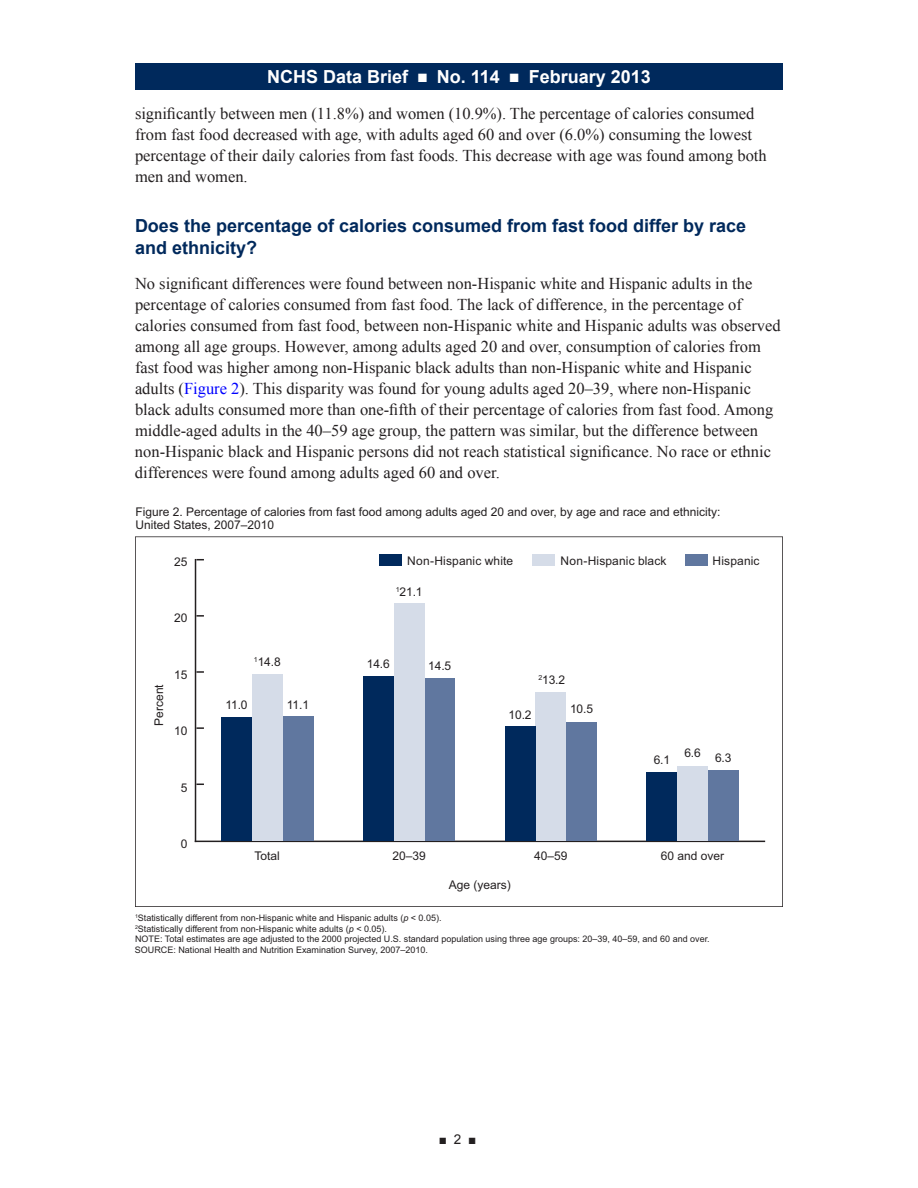
<style>
.page{position:relative;width:918px;height:1188px;background:#fff}
.page>*{position:absolute;margin:0;border:0;box-sizing:border-box;transform-origin:0 0}
.Heading_1{font:700 18px/22.5px "Arial";color:#00295c}
.t1{font:700 18px "Arial";color:#fff}
.t2{font:16.5px/21px "Times New Roman";color:#231f20}
.t3{font:13.5px "Arial";color:#231f20}
.t4{font:12px/13.5px "Arial";color:#231f20}
.t5{font:9px/10.5px "Arial";color:#231f20}
.s1{color:#00f}
.s2{font-style:italic}
</style>
<div class="page">
<div style="left:135px;top:63px;width:648px;height:27px;background:#00295c"></div>
<svg style="left:135px;top:536px;width:648px;height:371px"></svg>
<div style="left:379px;top:554px;width:23px;height:11px;background:#00295c"></div>
<svg style="left:196px;top:727px;width:8px;height:2px"></svg>
<svg style="left:196px;top:671px;width:8px;height:2px"></svg>
<svg style="left:196px;top:615px;width:8px;height:2px"></svg>
<div style="left:283px;top:716px;width:30px;height:125px;background:#60779f"></div>
<div style="left:424px;top:678px;width:31px;height:163px;background:#60779f"></div>
<div style="left:566px;top:723px;width:31px;height:118px;background:#60779f"></div>
<div style="left:708px;top:770px;width:31px;height:71px;background:#60779f"></div>
<div style="left:252px;top:674px;width:31px;height:167px;background:#d5dce8"></div>
<div style="left:394px;top:604px;width:30px;height:237px;background:#d5dce8"></div>
<div style="left:535px;top:692px;width:31px;height:149px;background:#d5dce8"></div>
<div style="left:677px;top:766px;width:31px;height:75px;background:#d5dce8"></div>
<div style="left:221px;top:717px;width:31px;height:124px;background:#00295c"></div>
<div style="left:363px;top:676px;width:31px;height:165px;background:#00295c"></div>
<div style="left:505px;top:726px;width:30px;height:115px;background:#00295c"></div>
<div style="left:647px;top:772px;width:30px;height:69px;background:#00295c"></div>
<p class="t1" style="left:267px;top:65px;width:385px">NCHS Data Brief ■ No. 114 ■ February 2013</p>
<p class="t2" style="left:135px;top:103px;width:633px">significantly between men (11.8%) and women (10.9%). The percentage of calories consumed from fast food decreased with age, with adults aged 60 and over (6.0%) consuming the lowest percentage of their daily calories from fast foods. This decrease with age was found among both men and women.</p>
<p class="Heading_1" style="left:135px;top:215px;width:613px">Does the percentage of calories consumed from fast food differ by race and ethnicity?</p>
<p class="t2" style="left:135px;top:273px;width:647px">No significant differences were found between non-Hispanic white and Hispanic adults in the percentage of calories consumed from fast food. The lack of difference, in the percentage of calories consumed from fast food, between non-Hispanic white and Hispanic adults was observed among all age groups. However, among adults aged 20 and over, consumption of calories from fast food was higher among non-Hispanic black adults than non-Hispanic white and Hispanic adults (<span class="s1">Figure 2</span>). This disparity was found for young adults aged 20–39, where non-Hispanic black adults consumed more than one-fifth of their percentage of calories from fast food. Among middle-aged adults in the 40–59 age group, the pattern was similar, but the difference between non-Hispanic black and Hispanic persons did not reach statistical significance. No race or ethnic differences were found among adults aged 60 and over.</p>
<p class="t4" style="left:135px;top:505px;width:587px">Figure 2. Percentage of calories from fast food among adults aged 20 and over, by age and race and ethnicity:<br>United States, 2007–2010</p>
<p class="t4" style="left:174px;top:555px;width:15px">25</p>
<p class="t4" style="left:174px;top:612px;width:15px">20</p>
<p class="t4" style="left:152px;top:726px;width:43px;rotate:-90deg">Percent</p>
<p class="t4" style="left:174px;top:668px;width:15px">15</p>
<p class="t4" style="left:174px;top:725px;width:15px">10</p>
<p class="t4" style="left:181px;top:781px;width:8px">5</p>
<p class="t4" style="left:181px;top:838px;width:8px">0</p>
<p class="t4" style="left:254px;top:656px;width:28px"><sup>1</sup>14.8</p>
<p class="t4" style="left:226px;top:698px;width:24px">11.0</p>
<p class="t4" style="left:287px;top:698px;width:24px">11.1</p>
<p class="t4" style="left:407px;top:554px;width:107px">Non-Hispanic white</p>
<p class="t4" style="left:396px;top:585px;width:28px"><sup>1</sup>21.1</p>
<p class="t4" style="left:367px;top:657px;width:24px">14.6</p>
<p class="t4" style="left:428px;top:659px;width:24px">14.5</p>
<p class="t4" style="left:561px;top:554px;width:108px">Non-Hispanic black</p>
<p class="t4" style="left:713px;top:554px;width:49px">Hispanic</p>
<p class="t4" style="left:538px;top:674px;width:28px"><sup>2</sup>13.2</p>
<p class="t4" style="left:509px;top:708px;width:24px">10.2</p>
<p class="t4" style="left:570px;top:703px;width:24px">10.5</p>
<p class="t4" style="left:654px;top:753px;width:18px">6.1</p>
<p class="t4" style="left:684px;top:746px;width:18px">6.6</p>
<p class="t4" style="left:715px;top:751px;width:18px">6.3</p>
<p class="t4" style="left:255px;top:849px;width:27px">Total</p>
<p class="t4" style="left:392px;top:849px;width:35px">20–39</p>
<p class="t4" style="left:534px;top:849px;width:35px">40–59</p>
<p class="t4" style="left:661px;top:849px;width:65px">60 and over</p>
<p class="t4" style="left:449px;top:878px;width:64px">Age (years)</p>
<p class="t5" style="left:135px;top:913px;width:576px"><sup>1</sup>Statistically different from non-Hispanic white and Hispanic adults (<span class="s2">p</span> &lt; 0.05).<br><sup>2</sup>Statistically different from non-Hispanic white adults (<span class="s2">p</span> &lt; 0.05).<br>NOTE: Total estimates are age adjusted to the 2000 projected U.S. standard population using three age groups: 20–39, 40–59, and 60 and over.<br>SOURCE: National Health and Nutrition Examination Survey, 2007–2010.</p>
<p class="t3" style="left:439px;top:1130px;width:39px">■ 2 ■</p>
</div>
